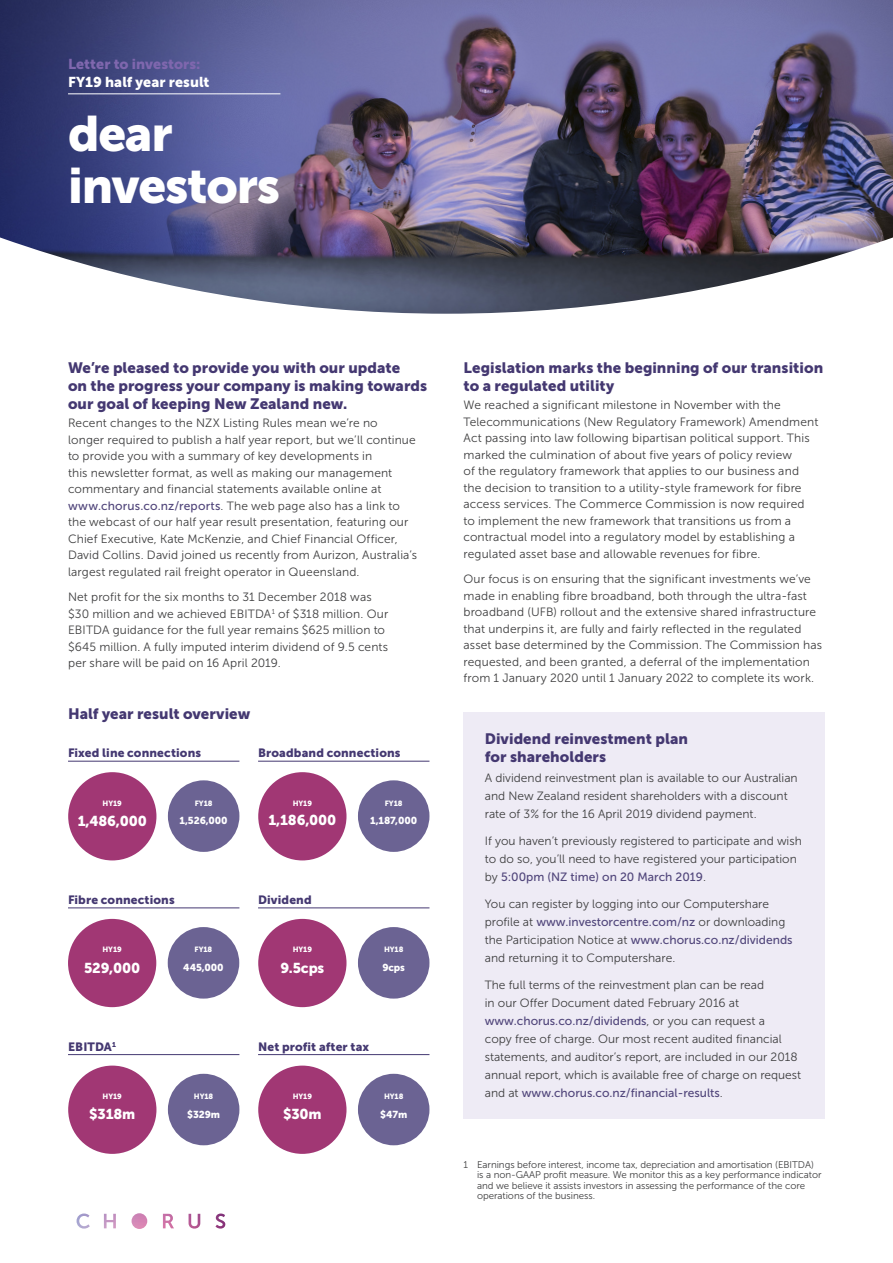
<style>
.page{position:relative;width:893px;height:1263px;background:#fff}
.page>*{position:absolute;margin:0;border:0;box-sizing:border-box;transform-origin:0 0}
.t1{font:49.5px/52.5px "Museo Sans 900";letter-spacing:-.025em;color:#fff}
.t2{font:15px/18px "Museo Sans 900";letter-spacing:.005em;color:#443871}
.t3{font:14.25px "Museo Sans 900";letter-spacing:-.01em;color:#fff}
.t4{font:14.25px "Museo Sans 900";letter-spacing:.005em;color:#7f67ae}
.t5{font:12px/16.5px "Museo Sans 300";letter-spacing:.01em;color:#3e3e3f}
.t6{font:12px/18px "Museo Sans 500";color:#51467b}
.t7{font:12px "Museo Sans 900";letter-spacing:.01em;color:#443871}
.t8{font:10.05px "Museo Sans 900";letter-spacing:-.01em;color:#fff}
.t9{font:9.75px/10.5px "Museo Sans 300";letter-spacing:-.005em;color:#3e3e3f}
.t10{font:7.5px "Museo Sans 900";letter-spacing:-.01em;color:#fff}
.s1{font-family:"Museo Sans 500";color:#51467b}
.s2{font-family:"Museo Sans 300";color:#3e3e3f}
</style>
<div class="page">
<img style="left:0;top:0;width:893px;height:314px">
<hr style="left:68px;top:94px;width:212px;height:1px;background:#fff">
<svg style="left:77px;top:1213px;width:148px;height:16px"></svg>
<div style="left:463px;top:712px;width:362px;height:406px;background:#eeebf5"></div>
<hr style="left:258px;top:908px;width:171px;height:1px;background:#443871">
<div style="left:258px;top:919px;width:88px;height:88px;background:#a13774;border-radius:50%"></div>
<div style="left:358px;top:927px;width:71px;height:71px;background:#6b6393;border-radius:50%"></div>
<hr style="left:68px;top:908px;width:171px;height:1px;background:#443871">
<div style="left:68px;top:919px;width:88px;height:88px;background:#a13774;border-radius:50%"></div>
<div style="left:168px;top:927px;width:71px;height:71px;background:#6b6393;border-radius:50%"></div>
<hr style="left:258px;top:761px;width:171px;height:1px;background:#443871">
<div style="left:258px;top:772px;width:88px;height:88px;background:#a13774;border-radius:50%"></div>
<div style="left:358px;top:780px;width:71px;height:72px;background:#6b6393;border-radius:50%"></div>
<hr style="left:68px;top:761px;width:171px;height:1px;background:#443871">
<div style="left:68px;top:772px;width:88px;height:88px;background:#a13774;border-radius:50%"></div>
<div style="left:168px;top:780px;width:71px;height:72px;background:#6b6393;border-radius:50%"></div>
<hr style="left:258px;top:1054px;width:171px;height:1px;background:#443871">
<div style="left:258px;top:1065px;width:88px;height:89px;background:#a13774;border-radius:50%"></div>
<div style="left:358px;top:1074px;width:71px;height:71px;background:#6b6393;border-radius:50%"></div>
<hr style="left:68px;top:1054px;width:171px;height:1px;background:#443871">
<div style="left:68px;top:1065px;width:88px;height:89px;background:#a13774;border-radius:50%"></div>
<div style="left:168px;top:1074px;width:71px;height:71px;background:#6b6393;border-radius:50%"></div>
<p class="t4" style="left:68px;top:56px;width:134px">Letter to investors:</p>
<p class="t3" style="left:68px;top:74px;width:143px">FY19 half year result</p>
<h1 class="t1" style="left:68px;top:107px;width:214px">dear investors</h1>
<p class="t2" style="left:68px;top:358px;width:361px">We’re pleased to provide you with our update<br>on the progress your company is making towards our goal of keeping New Zealand new.</p>
<p class="t5" style="left:68px;top:415px;width:351px">Recent changes to the NZX Listing Rules mean we’re no<br>longer required to publish a half year report, but we’ll continue to provide you with a summary of key developments in<br>this newsletter format, as well as making our management commentary and financial statements available online at <span class="s1">www.chorus.co.nz/reports</span>. The web page also has a link to the webcast of our half year result presentation, featuring our Chief Executive, Kate McKenzie, and Chief Financial Officer, David Collins. David joined us recently from Aurizon, Australia’s largest regulated rail freight operator in Queensland.</p>
<p class="t5" style="left:68px;top:589px;width:322px">Net profit for the six months to 31 December 2018 was $30 million and we achieved EBITDA<sup>1</sup> of $318 million. Our EBITDA guidance for the full year remains $625 million to $645 million. A fully imputed interim dividend of 9.5 cents per share will be paid on 16 April 2019.</p>
<p class="t2" style="left:68px;top:705px;width:184px">Half year result overview</p>
<p class="t7" style="left:68px;top:746px;width:135px">Fixed line connections</p>
<p class="t7" style="left:258px;top:746px;width:144px">Broadband connections</p>
<p class="t10" style="left:103px;top:799px;width:21px">HY19</p>
<p class="t3" style="left:78px;top:813px;width:71px">1,486,000</p>
<p class="t10" style="left:195px;top:799px;width:19px">FY18</p>
<p class="t8" style="left:180px;top:815px;width:50px">1,526,000</p>
<p class="t10" style="left:293px;top:799px;width:21px">HY19</p>
<p class="t3" style="left:268px;top:812px;width:70px">1,186,000</p>
<p class="t10" style="left:385px;top:799px;width:19px">FY18</p>
<p class="t8" style="left:370px;top:815px;width:48px">1,187,000</p>
<p class="t7" style="left:68px;top:893px;width:108px">Fibre connections</p>
<p class="t7" style="left:258px;top:893px;width:55px">Dividend</p>
<p class="t10" style="left:102px;top:945px;width:21px">HY19</p>
<p class="t3" style="left:84px;top:959px;width:58px">529,000</p>
<p class="t10" style="left:195px;top:945px;width:19px">FY18</p>
<p class="t8" style="left:183px;top:962px;width:42px">445,000</p>
<p class="t10" style="left:293px;top:945px;width:21px">HY19</p>
<p class="t3" style="left:280px;top:959px;width:45px">9.5cps</p>
<p class="t10" style="left:384px;top:945px;width:21px">HY18</p>
<p class="t8" style="left:382px;top:962px;width:24px">9cps</p>
<p class="t7" style="left:68px;top:1040px;width:50px">EBITDA<sup>1</sup></p>
<p class="t7" style="left:258px;top:1040px;width:113px">Net profit after tax</p>
<p class="t10" style="left:103px;top:1092px;width:21px">HY19</p>
<p class="t3" style="left:89px;top:1106px;width:48px">$318m</p>
<p class="t10" style="left:194px;top:1092px;width:21px">HY18</p>
<p class="t8" style="left:187px;top:1108px;width:35px">$329m</p>
<p class="t10" style="left:293px;top:1092px;width:21px">HY19</p>
<p class="t3" style="left:283px;top:1106px;width:40px">$30m</p>
<p class="t10" style="left:384px;top:1092px;width:21px">HY18</p>
<p class="t8" style="left:380px;top:1108px;width:29px">$47m</p>
<p class="t2" style="left:463px;top:358px;width:361px">Legislation marks the beginning of our transition to a regulated utility</p>
<p class="t5" style="left:463px;top:397px;width:356px">We reached a significant milestone in November with the Telecommunications (New Regulatory Framework) Amendment Act passing into law following bipartisan political support. This marked the culmination of about five years of policy review<br>of the regulatory framework that applies to our business and the decision to transition to a utility-style framework for fibre access services. The Commerce Commission is now required to implement the new framework that transitions us from a contractual model into a regulatory model by establishing a regulated asset base and allowable revenues for fibre.</p>
<p class="t5" style="left:463px;top:571px;width:360px">Our focus is on ensuring that the significant investments we’ve made in enabling fibre broadband, both through the ultra-fast broadband (UFB) rollout and the extensive shared infrastructure that underpins it, are fully and fairly reflected in the regulated asset base determined by the Commission. The Commission has requested, and been granted, a deferral of the implementation from 1 January 2020 until 1 January 2022 to complete its work.</p>
<p class="t2" style="left:485px;top:730px;width:205px">Dividend reinvestment plan for shareholders</p>
<p class="t5" style="left:485px;top:769px;width:314px;line-height:18px">A dividend reinvestment plan is available to our Australian and New Zealand resident shareholders with a discount rate of 3% for the 16 April 2019 dividend payment.</p>
<p class="t5" style="left:485px;top:832px;width:319px;line-height:18px">If you haven’t previously registered to participate and wish to do so, you’ll need to have registered your participation</p>
<p class="t6" style="left:485px;top:868px;width:223px"><span class="s2">by</span> 5:00pm (NZ time) on 20 March 2019<span class="s2">.</span></p>
<p class="t5" style="left:485px;top:896px;width:286px">You can register by logging into our Computershare</p>
<p class="t6" style="left:485px;top:913px;width:309px"><span class="s2">profile at</span> www.investorcentre.com/nz <span class="s2">or downloading the Participation Notice at</span> www.chorus.co.nz/dividends</p>
<p class="t5" style="left:485px;top:950px;width:192px">and returning it to Computershare.</p>
<p class="t5" style="left:485px;top:976px;width:281px;line-height:18px">The full terms of the reinvestment plan can be read in our Offer Document dated February 2016 at</p>
<p class="t6" style="left:485px;top:1012px;width:282px">www.chorus.co.nz/dividends<span class="s2">, or you can request a</span></p>
<p class="t5" style="left:485px;top:1030px;width:318px;line-height:18px">copy free of charge. Our most recent audited financial statements, and auditor’s report, are included in our 2018 annual report, which is available free of charge on request</p>
<p class="t6" style="left:485px;top:1084px;width:240px"><span class="s2">and at</span> www.chorus.co.nz/financial-results<span class="s2">.</span></p>
<p class="t9" style="left:477px;top:1159px;width:346px;text-indent:-14px">1 Earnings before interest, income tax, depreciation and amortisation (EBITDA) is a non-GAAP profit measure. We monitor this as a key performance indicator and we believe it assists investors in assessing the performance of the core operations of the business.</p>
</div>
